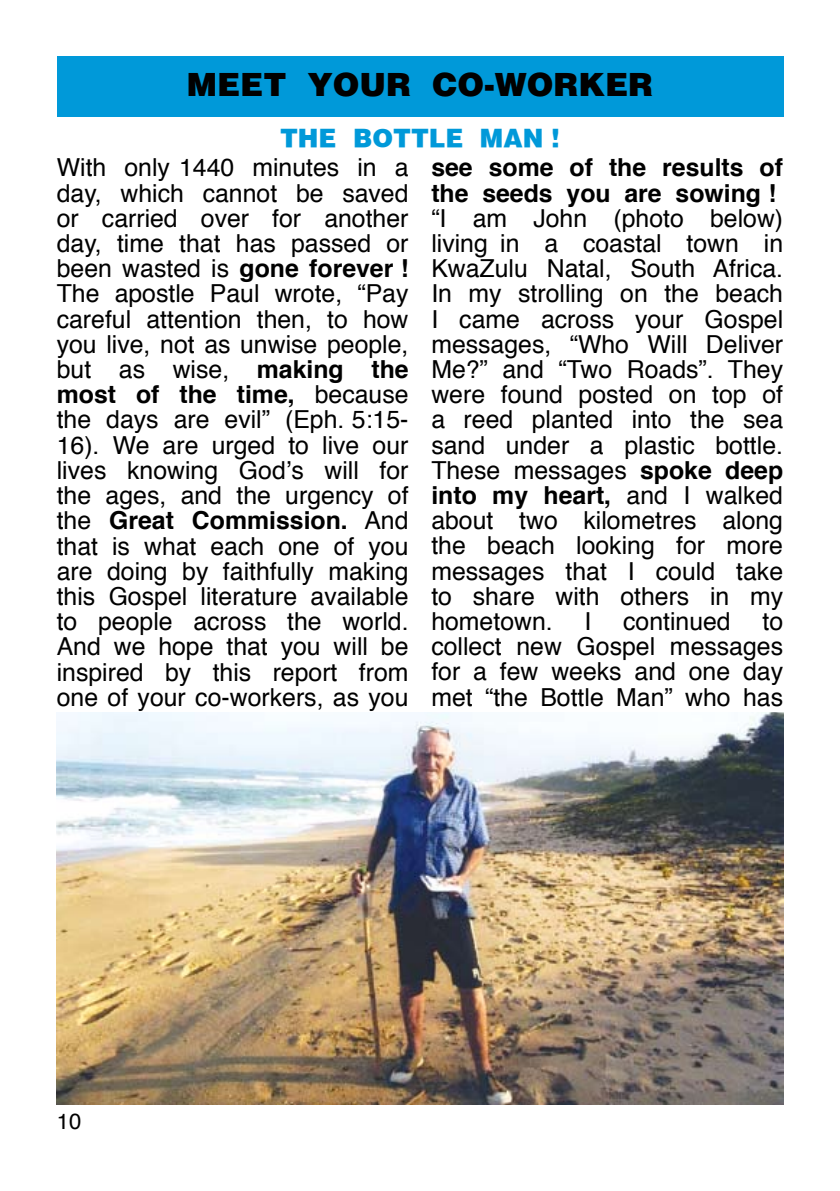
<style>
.page{position:relative;width:840px;height:1191px;background:#fff}
.page>*{position:absolute;margin:0;border:0;box-sizing:border-box;transform-origin:0 0}
.t1{font:900 32px "Helvetica";color:#000}
.t2{font:24.8px/25.2px "Helvetica";color:#000;text-align:justify}
.t3{font:700 24.8px/25.2px "Helvetica";color:#000}
.t4{font:900 24.8px "Helvetica";color:#0099d9}
.t5{font:22px "Helvetica";color:#000}
.s1{font-weight:700}
</style>
<div class="page">
<div style="left:57px;top:57px;width:725px;height:60px;background:#0099d9"></div>
<img style="left:57px;top:712px;width:725px;height:392px">
<p class="t1" style="left:187px;top:64px;width:467px">MEET YOUR CO-WORKER</p>
<p class="t4" style="left:280px;top:122px;width:281px">THE BOTTLE MAN !</p>
<p class="t2" style="left:57px;top:156px;width:353px">With only 1440 minutes in a day, which cannot be saved or carried over for another day, time that has passed or been wasted is <span class="s1">gone forever !<br></span>The apostle Paul wrote, “Pay careful attention then, to how you live, not as unwise people, but as wise, <span class="s1">making the most of the time,</span> because the days are evil” (Eph. 5:15- 16). We are urged to live our lives knowing God’s will for the ages, and the urgency of the <span class="s1">Great Commission.</span> And that is what each one of you are doing by faithfully making this Gospel literature available to people across the world.<br>And we hope that you will be inspired by this report from one of your co-workers, as you</p>
<p class="t3" style="left:431px;top:155px;width:353px">see some of the results of the seeds you are sowing !</p>
<p class="t2" style="left:431px;top:206px;width:353px">“I am John (photo below) living in a coastal town in KwaZulu Natal, South Africa.<br>In my strolling on the beach I came across your Gospel messages, “Who Will Deliver Me?” and “Two Roads”. They were found posted on top of a reed planted into the sea sand under a plastic bottle.<br>These messages <span class="s1">spoke deep into my heart,</span> and I walked about two kilometres along the beach looking for more messages that I could take to share with others in my hometown.</p>
<p class="t2" style="left:584px;top:609px;width:8px">I</p>
<p class="t2" style="left:622px;top:609px;width:109px">continued</p>
<p class="t2" style="left:431px;top:609px;width:353px;text-indent:331px">to collect new Gospel messages for a few weeks and one day met “the Bottle Man” who has</p>
<p class="t5" style="left:57px;top:1104px;width:26px">10</p>
</div>
